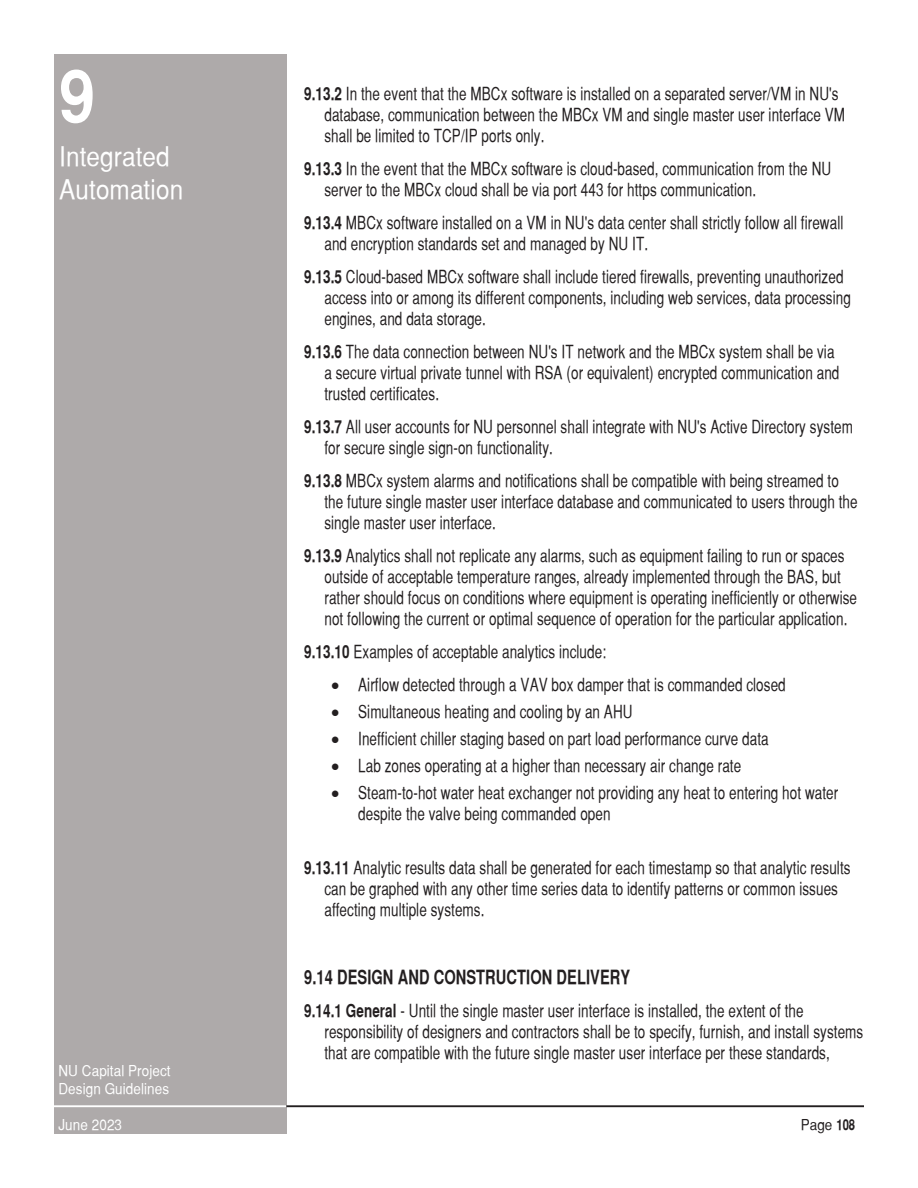
<style>
.page{position:relative;width:918px;height:1188px;background:#fff}
.page>*{position:absolute;margin:0;border:0;box-sizing:border-box;transform-origin:0 0}
.t1{font:700 72px "Sans Serif";color:#fff;scale:.9 1}
.t2{font:27px/32.4px "Sans Serif";letter-spacing:.005em;color:#fff;scale:.9 1}
.t3{font:700 19.5px "Sans Serif";letter-spacing:.005em;color:#231f20;scale:.75 1}
.t4{font:18px/21px "Sans Serif";letter-spacing:.005em;color:#231f20;scale:.75 1}
.t5{font:15px/18px "Sans Serif";letter-spacing:.005em;color:#fff;scale:.9 1}
.t6{font:15px "Sans Serif";color:#231f20;scale:.9 1}
.s1{font-weight:700}
</style>
<div class="page">
<div style="left:54px;top:54px;width:232px;height:1080px;background:#aeaaaa"></div>
<hr style="left:286px;top:1105px;width:578px;height:2px;background:#231f20">
<hr style="left:54px;top:1105px;width:232px;height:2px;background:#fff">
<p class="t1" style="left:59px;top:54px;width:42px">9</p>
<p class="t2" style="left:59px;top:140px;width:139px">Integrated<br>Automation</p>
<p class="t5" style="left:58px;top:1062px;width:126px">NU Capital Project<br>Design Guidelines</p>
<p class="t5" style="left:58px;top:1116px;width:72px">June 2023</p>
<p class="t4" style="left:324px;top:83px;width:696px;text-indent:-20px"><span class="s1">9.1 3.2</span> In the event that the MBCx software is installed on a separated server/VM in NU's database, communication between the MBCx VM and single master user interface VM shall be limited to TCP/IP ports only.</p>
<p class="t4" style="left:324px;top:158px;width:677px;text-indent:-20px"><span class="s1">9.1 3.3</span> In the event that the MBCx software is cloud-based, communication from the NU server to the MBCx cloud shall be via port 443 for https communication.</p>
<p class="t4" style="left:324px;top:212px;width:693px;text-indent:-20px"><span class="s1">9.1 3.4</span> MBCx software installed on a VM in NU's data center shall strictly follow all firewall and encryption standards set and managed by NU IT.</p>
<p class="t4" style="left:324px;top:266px;width:703px;text-indent:-20px"><span class="s1">9.1 3.5</span> Cloud-based MBCx software shall include tiered firewalls, preventing unauthorized access into or among its different components, including web services, data processing engines, and data storage.</p>
<p class="t4" style="left:324px;top:341px;width:688px;text-indent:-20px"><span class="s1">9.1 3.6</span> The data connection between NU's IT network and the MBCx system shall be via a secure virtual private tunnel with RSA (or equivalent) encrypted communication and trusted certificates.</p>
<p class="t4" style="left:324px;top:416px;width:706px;text-indent:-20px"><span class="s1">9.1 3.7</span> All user accounts for NU personnel shall integrate with NU's Active Directory system for secure single sign-on functionality.</p>
<p class="t4" style="left:324px;top:470px;width:712px;text-indent:-20px"><span class="s1">9.1 3.8</span> MBCx system alarms and notifications shall be compatible with being streamed to the future single master user interface database and communicated to users through the single master user interface.</p>
<p class="t4" style="left:324px;top:545px;width:712px;text-indent:-20px"><span class="s1">9.1 3.9</span> Analytics shall not replicate any alarms, such as equipment failing to run or spaces outside of acceptable temperature ranges, already implemented through the BAS, but rather should focus on conditions where equipment is operating inefficiently or otherwise not following the current or optimal sequence of operation for the particular application.</p>
<p class="t4" style="left:304px;top:641px;width:404px"><span class="s1">9.1 3.1 0</span> Examples of acceptable analytics include:</p>
<p class="t4" style="left:331px;top:674px;width:608px">• Airflow detected through a VAV box damper that is commanded closed</p>
<p class="t4" style="left:331px;top:701px;width:403px">• Simultaneous heating and cooling by an AHU</p>
<p class="t4" style="left:331px;top:728px;width:585px">• Inefficient chiller staging based on part load performance curve data</p>
<p class="t4" style="left:331px;top:755px;width:548px">• Lab zones operating at a higher than necessary air change rate</p>
<p class="t4" style="left:358px;top:782px;width:642px;text-indent:-27px">• Steam-to-hot water heat exchanger not providing any heat to entering hot water despite the valve being commanded open</p>
<p class="t4" style="left:324px;top:857px;width:703px;text-indent:-20px"><span class="s1">9.1 3.11</span> Analytic results data shall be generated for each timestamp so that analytic results can be graphed with any other time series data to identify patterns or common issues affecting multiple systems.</p>
<p class="t3" style="left:304px;top:966px;width:436px">9.1 4 DESIGN AND CONSTRUCTION DELIVERY</p>
<p class="t4" style="left:324px;top:1000px;width:720px;text-indent:-20px"><span class="s1">9.1 4.1 General</span> - Until the single master user interface is installed, the extent of the responsibility of designers and contractors shall be to specify, furnish, and install systems that are compatible with the future single master user interface per these standards,</p>
<p class="t6" style="left:801px;top:1116px;width:37px">Page</p>
</div>
